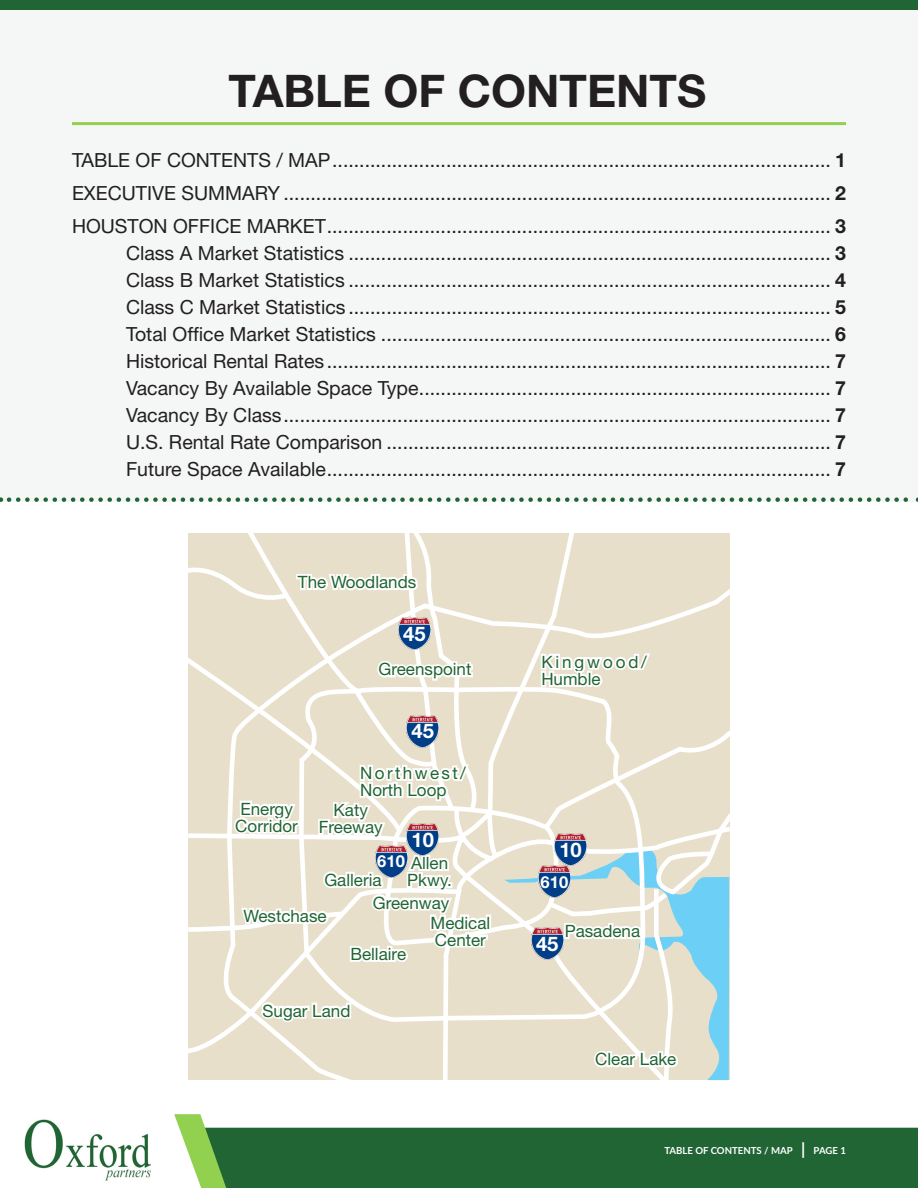
<style>
.page{position:relative;width:918px;height:1188px;background:#fff}
.page>*{position:absolute;margin:0;border:0;box-sizing:border-box;transform-origin:0 0}
.text{font:700 45px "Helvetica Neue";color:#231f20}
.txt1{font:700 20.25px "Helvetica Neue";color:#fff}
.text-2{font:19.5px "Helvetica Neue";color:#231f20}
.txt1-2{font:16.95px/17px "Helvetica Neue";color:#216534;text-align:center}
.txt1-3{font:16.95px/17px "Helvetica Neue";letter-spacing:.14em;color:#216534}
.txt1-4{font:16.95px/17px "Helvetica Neue";letter-spacing:.17em;color:#216534}
.txt1-5{font:700 16.5px "Helvetica Neue";color:#fff}
.t1{font:700 9.6px "Lato";color:#fff}
.s1{font-weight:700}
.s2{font-size:16.5px}
</style>
<div class="page">
<div style="left:0;top:0;width:918px;height:13px;background:#216534"></div>
<div style="left:737px;top:1128px;width:181px;height:60px;background:#216534"></div>
<img style="left:24px;top:1119px;width:127px;height:62px">
<svg style="left:174px;top:1114px;width:43px;height:74px"></svg>
<div style="left:0;top:11px;width:918px;height:491px;background:#f4f7f5"></div>
<hr style="left:72px;top:122px;width:774px;height:3px;background:#91d14f">
<svg style="left:9px;top:497px;width:909px;height:5px"></svg>
<div style="left:217px;top:1127px;width:520px;height:61px;background:#216534"></div>
<svg style="left:188px;top:533px;width:542px;height:548px"></svg>
<img style="left:399px;top:617px;width:32px;height:32px">
<img style="left:407px;top:715px;width:32px;height:32px">
<img style="left:531px;top:928px;width:32px;height:32px">
<img style="left:407px;top:824px;width:32px;height:32px">
<img style="left:555px;top:834px;width:32px;height:32px">
<img style="left:375px;top:845px;width:32px;height:32px">
<img style="left:539px;top:866px;width:32px;height:32px">
<p class="text" style="left:229px;top:63px;width:479px">TABLE OF CONTENTS</p>
<p class="text-2" style="left:72px;top:149px;width:775px">TABLE OF CONTENTS / MAP............................................................................................ <span class="s1">1</span></p>
<p class="text-2" style="left:72px;top:182px;width:775px">EXECUTIVE SUMMARY ..................................................................................................... <span class="s1">2</span></p>
<p class="text-2" style="left:72px;top:215px;width:775px">HOUSTON OFFICE MARKET............................................................................................. <span class="s1">3</span></p>
<p class="text-2" style="left:126px;top:242px;width:721px">Class A Market Statistics ......................................................................................... <span class="s1">3</span></p>
<p class="text-2" style="left:126px;top:269px;width:721px">Class B Market Statistics ......................................................................................... <span class="s1">4</span></p>
<p class="text-2" style="left:126px;top:296px;width:721px">Class C Market Statistics ......................................................................................... <span class="s1">5</span></p>
<p class="text-2" style="left:126px;top:323px;width:721px">Total Office Market Statistics ................................................................................... <span class="s1">6</span></p>
<p class="text-2" style="left:126px;top:350px;width:721px">Historical Rental Rates ............................................................................................. <span class="s1">7</span></p>
<p class="text-2" style="left:126px;top:377px;width:721px">Vacancy By Available Space Type............................................................................ <span class="s1">7</span></p>
<p class="text-2" style="left:126px;top:404px;width:721px">Vacancy By Class..................................................................................................... <span class="s1">7</span></p>
<p class="text-2" style="left:126px;top:431px;width:721px">U.S. Rental Rate Comparison .................................................................................. <span class="s1">7</span></p>
<p class="text-2" style="left:126px;top:458px;width:721px">Future Space Available............................................................................................. <span class="s1">7</span></p>
<p class="txt1-2" style="left:298px;top:573px;width:120px">The Woodlands</p>
<p class="txt1" style="left:403px;top:621px;width:24px">45</p>
<p class="txt1-2" style="left:379px;top:661px;width:94px">Greenspoint</p>
<p class="txt1" style="left:411px;top:719px;width:24px">45</p>
<p class="txt1-3" style="left:360px;top:764px;width:107px">Northwest/<br>North Loop</p>
<p class="txt1-2" style="left:319px;top:801px;width:65px">Katy<br>Freeway</p>
<p class="txt1-2" style="left:324px;top:871px;width:59px">Galleria</p>
<p class="txt1-2" style="left:244px;top:907px;width:85px">Westchase</p>
<p class="txt1-2" style="left:350px;top:945px;width:57px">Bellaire</p>
<p class="txt1-2" style="left:235px;top:800px;width:64px">Energy<br>Corridor</p>
<p class="txt1" style="left:411px;top:827px;width:24px">10</p>
<p class="txt1-5" style="left:377px;top:851px;width:29px">610</p>
<p class="txt1-2" style="left:407px;top:854px;width:46px;text-align:left">Allen<br>Pkwy.</p>
<p class="txt1-2" style="left:373px;top:894px;width:78px">Greenway</p>
<p class="txt1-2" style="left:431px;top:914px;width:61px;text-align:left">Medical<br>Center</p>
<p class="txt1-2" style="left:263px;top:1002px;width:89px">Sugar Land</p>
<p class="txt1-4" style="left:541px;top:653px;width:107px">Kingwood/<br>Humble</p>
<p class="txt1" style="left:559px;top:837px;width:24px">10</p>
<p class="txt1-5" style="left:541px;top:872px;width:29px">610</p>
<p class="txt1-2" style="left:565px;top:922px;width:77px">Pasadena</p>
<p class="txt1" style="left:536px;top:931px;width:24px">45</p>
<p class="txt1-2" style="left:595px;top:1051px;width:83px">Clear Lake</p>
<p class="t1" style="left:664px;top:1143px;width:183px">TABLE OF CONTENTS / MAP <span class="s2">|</span> PAGE 1</p>
</div>
